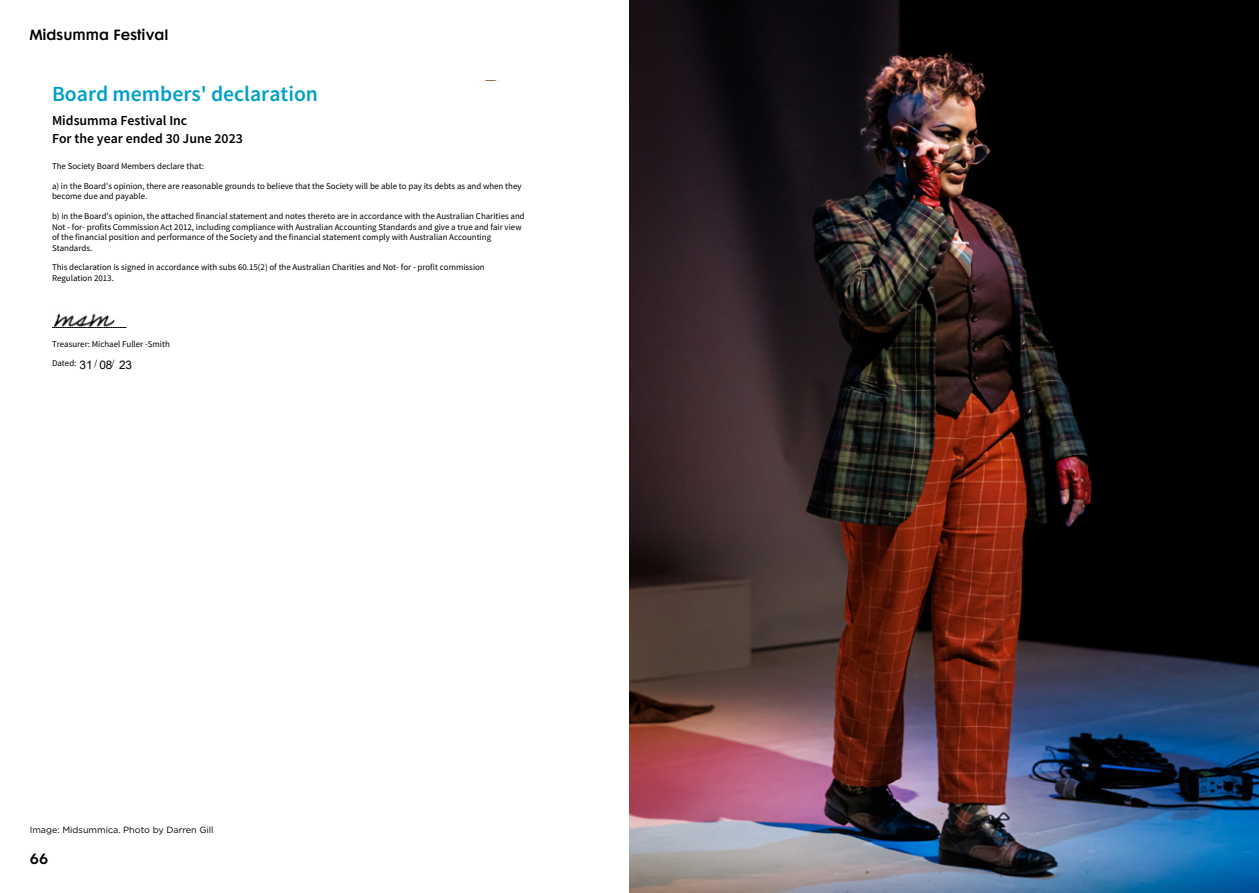
<style>
.page{position:relative;width:1259px;height:893px;background:#fff}
.page>*{position:absolute;margin:0;border:0;box-sizing:border-box;transform-origin:0 0}
.t1{font:600 21.6px "Source Sans Pro";color:#00a0c6}
.t2{font:600 13.8px/17.7px "Source Sans Pro";color:#000}
.t3{font:13.5px "Futura Maxi CG Demi";color:#000}
.t4{font:11.85px "Arial";color:#000}
.t5{font:9px "Gotham";color:#000}
.t6{font:8.85px/10.6px "Source Sans Pro";color:#000}
</style>
<div class="page">
<img style="left:52px;top:313px;width:65px;height:15px">
<img style="left:629px;top:0;width:630px;height:893px">
<h3 class="t3" style="left:30px;top:27px;width:140px">Midsumma Festival</h3>
<h1 class="t1" style="left:52px;top:79px;width:267px">Board members' declaration</h1>
<h2 class="t2" style="left:52px;top:112px;width:192px">Midsumma Festival Inc<br>For the year ended 30 June 2023</h2>
<p class="t6" style="left:52px;top:161px;width:153px">The Society Board Members declare that:</p>
<p class="t6" style="left:52px;top:181px;width:471px">a) in the Board's opinion, there are reasonable grounds to believe that the Society will be able to pay its debts as and when they become due and payable.</p>
<p class="t6" style="left:52px;top:211px;width:474px">b) in the Board's opinion, the attached financial statement and notes thereto are in accordance with the Australian Charities and Not - for- profits Commission Act 2012, including compliance with Australian Accounting Standards and give a true and fair view of the financial position and performance of the Society and the financial statement comply with Australian Accounting Standards.</p>
<p class="t6" style="left:52px;top:262px;width:434px">This declaration is signed in accordance with subs 60.15(2) of the Australian Charities and Not- for - profit commission<br>Regulation 2013.</p>
<p class="t6" style="left:52px;top:338px;width:119px">Treasurer: Michael Fuller -Smith</p>
<p class="t6" style="left:52px;top:358px;width:26px">Dated:</p>
<p class="t6" style="left:94px;top:358px;width:5px">/</p>
<p class="t6" style="left:111px;top:358px;width:5px">/</p>
<h3 class="t4" style="left:80px;top:356px;width:54px">31 08 23</h3>
<p class="t5" style="left:30px;top:824px;width:185px">Image: Midsummica. Photo by Darren Gill</p>
<h3 class="t3" style="left:30px;top:850px;width:20px">66</h3>
</div>
